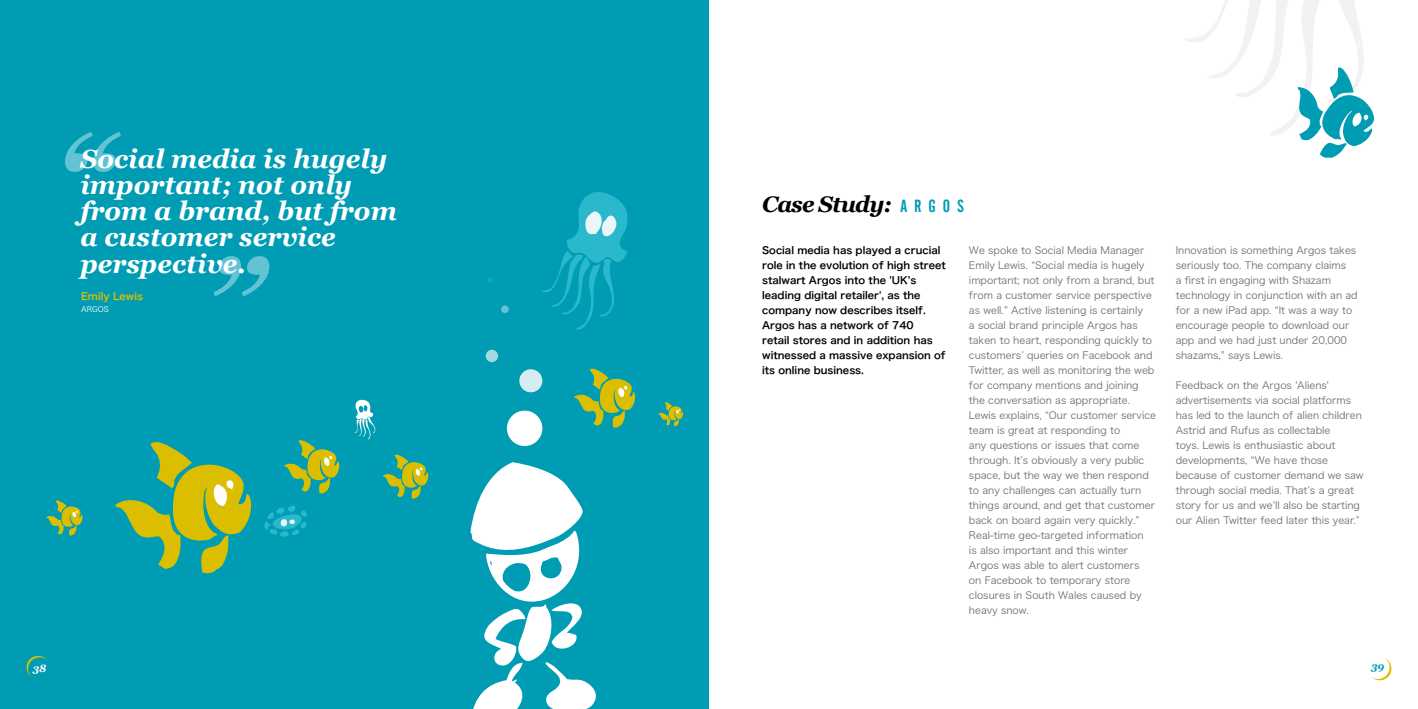
<style>
.page{position:relative;width:1418px;height:709px;background:#fff}
.page>*{position:absolute;margin:0;border:0;box-sizing:border-box;transform-origin:0 0}
.t1{font:italic 700 26.25px/26.2px "Georgia";color:#fff}
.t2{font:italic 700 22.5px "Georgia";letter-spacing:-.04em;color:#000}
.t3{font:italic 700 10.5px "Georgia";color:#009cb4}
.t4{font:italic 700 10.5px "Georgia";color:#fff}
.t5{font:10px/15px "Hira Kaku Pro N W3";color:#706f6f}
.t6{font:10px/15px "Hira Kaku Pro N W6";color:#000}
.t7{font:10px "Hira Kaku Pro N W6";color:#dcbe00}
.t8{font:7.5px "Hira Kaku Pro N W3";color:#fff}
.s1{font-family:"Alternate Gothic No 2 BT";font-weight:400;font-style:normal;font-size:17.5px;color:#009cb4}
</style>
<div class="page">
<svg style="left:1368px;top:657px;width:23px;height:23px"></svg>
<div style="left:1366px;top:656px;width:23px;height:23px;background:#fff;border-radius:50%"></div>
<div style="left:0;top:0;width:709px;height:709px;background:#009cb4"></div>
<svg style="left:27px;top:656px;width:23px;height:23px"></svg>
<div style="left:28px;top:657px;width:23px;height:23px;background:#009cb4;border-radius:50%"></div>
<div style="left:519px;top:369px;width:23px;height:23px;background:#d5ecf2;border-radius:50%"></div>
<div style="left:507px;top:410px;width:35px;height:36px;background:#fff;border-radius:50%"></div>
<div style="left:485px;top:350px;width:13px;height:12px;background:#a3d8e3;border-radius:50%"></div>
<div style="left:501px;top:305px;width:7px;height:8px;background:#62c3d4;border-radius:50%"></div>
<svg style="left:487px;top:277px;width:6px;height:6px"></svg>
<svg style="left:115px;top:442px;width:137px;height:132px"></svg>
<svg style="left:284px;top:440px;width:56px;height:54px"></svg>
<svg style="left:382px;top:454px;width:47px;height:45px"></svg>
<svg style="left:658px;top:402px;width:25px;height:24px"></svg>
<svg style="left:574px;top:368px;width:61px;height:60px"></svg>
<svg style="left:46px;top:500px;width:37px;height:36px"></svg>
<svg style="left:542px;top:192px;width:85px;height:138px"></svg>
<svg style="left:354px;top:400px;width:22px;height:39px"></svg>
<svg style="left:470px;top:462px;width:126px;height:247px"></svg>
<svg style="left:264px;top:505px;width:43px;height:32px"></svg>
<svg style="left:213px;top:256px;width:56px;height:40px"></svg>
<svg style="left:1185px;top:0;width:189px;height:158px"></svg>
<svg style="left:65px;top:132px;width:56px;height:40px"></svg>
<h1 class="t1" style="left:80px;top:145px;width:318px">Social media is hugely important; not only from a brand, but from a customer service perspective.</h1>
<p class="t7" style="left:81px;top:287px;width:63px">Emily Lewis</p>
<p class="t8" style="left:81px;top:302px;width:7px">argos</p>
<p class="t4" style="left:33px;top:661px;width:15px">38</p>
<h2 class="t2" style="left:762px;top:190px;width:152px">Case Study: <span class="s1">ARGOS</span></h2>
<p class="t6" style="left:762px;top:242px;width:185px">Social media has played a crucial role in the evolution of high street stalwart Argos into the 'UK’s leading digital retailer', as the company now describes itself.<br>Argos has a network of 740<br>retail stores and in addition has witnessed a massive expansion of its online business.</p>
<p class="t5" style="left:969px;top:242px;width:189px">We spoke to Social Media Manager Emily Lewis. “Social media is hugely important; not only from a brand, but from a customer service perspective as well.” Active listening is certainly<br>a social brand principle Argos has taken to heart, responding quickly to customers’ queries on Facebook and Twitter, as well as monitoring the web for company mentions and joining the conversation as appropriate.<br>Lewis explains, “Our customer service team is great at responding to<br>any questions or issues that come through. It’s obviously a very public space, but the way we then respond to any challenges can actually turn things around, and get that customer back on board again very quickly.” Real-time geo-targeted information<br>is also important and this winter Argos was able to alert customers<br>on Facebook to temporary store closures in South Wales caused by heavy snow.</p>
<p class="t5" style="left:1175px;top:242px;width:183px">Innovation is something Argos takes seriously too. The company claims<br>a first in engaging with Shazam technology in conjunction with an ad for a new iPad app. “It was a way to encourage people to download our app and we had just under 20,000 shazams,” says Lewis.</p>
<p class="t5" style="left:1175px;top:377px;width:189px">Feedback on the Argos 'Aliens' advertisements via social platforms has led to the launch of alien children Astrid and Rufus as collectable<br>toys. Lewis is enthusiastic about developments, “We have those because of customer demand we saw through social media. That’s a great story for us and we’ll also be starting our Alien Twitter feed later this year.”</p>
<p class="t3" style="left:1371px;top:660px;width:15px">39</p>
</div>
